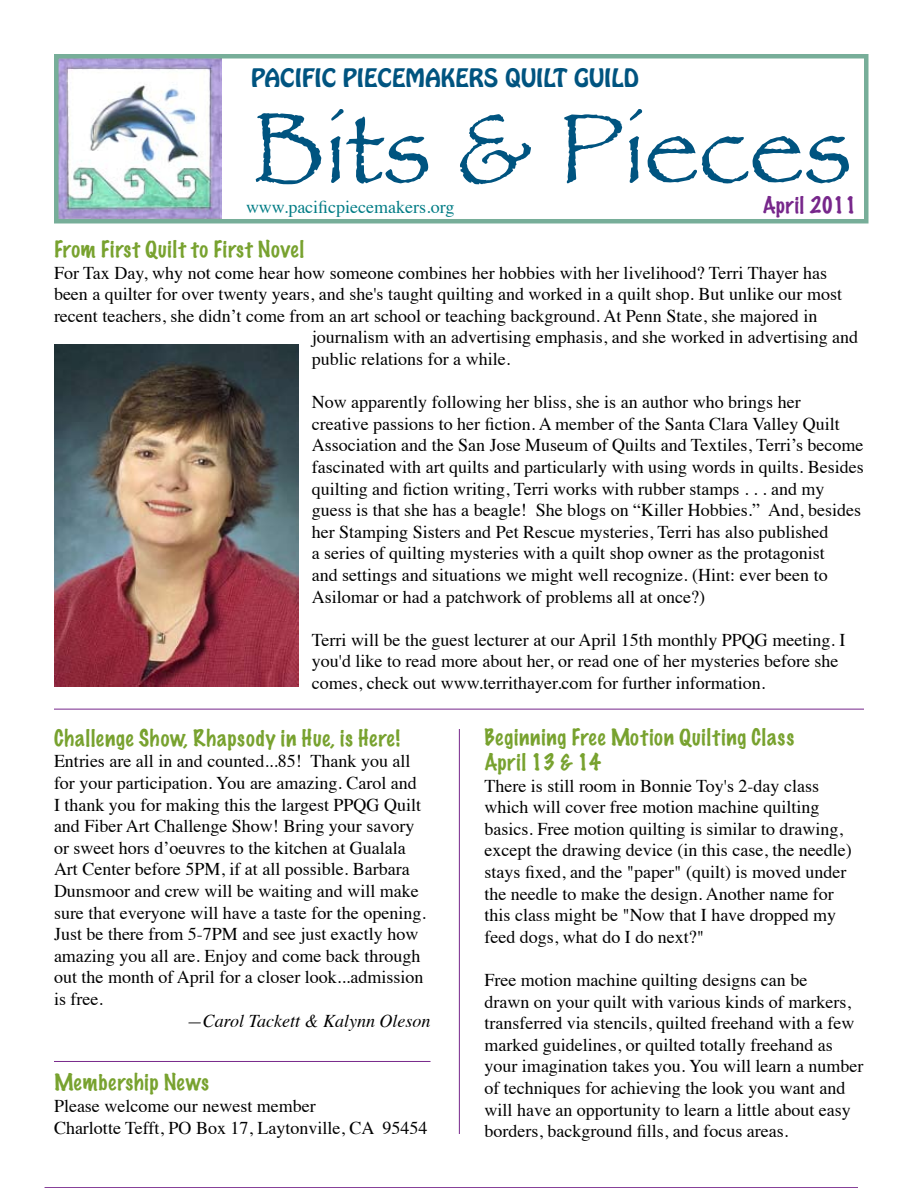
<style>
.page{position:relative;width:918px;height:1188px;background:#fff}
.page>*{position:absolute;margin:0;border:0;box-sizing:border-box;transform-origin:0 0}
.t1{font:102px "Papyrus";color:#005480}
.t2{font:22.5px "Hobo Std";color:#005480}
.t3{font:100 21px/25.2px "Marker Felt";letter-spacing:.04em;color:#78a22f}
.t4{font:100 21px "Marker Felt";color:#77278b}
.t5{font:18px/21.6px "Times";color:#000}
.t6{font:18px "Times";color:#007c85}
.t7{font:italic 18px "Times";color:#000}
</style>
<div class="page">
<img style="left:59px;top:59px;width:162px;height:159px">
<div style="left:54px;top:54px;width:814px;height:169px;border:4px solid #77ae99"></div>
<hr style="left:54px;top:709px;width:810px;height:1px;background:#77278b">
<hr style="left:45px;top:1187px;width:813px;height:1px;background:#77278b">
<hr style="left:459px;top:729px;width:1px;height:405px;background:#77278b">
<img style="left:54px;top:344px;width:244px;height:342px">
<hr style="left:54px;top:1061px;width:376px;height:1px;background:#77278b">
<p class="t2" style="left:251px;top:63px;width:389px">PACIFIC PIECEMAKERS QUILT GUILD</p>
<h1 class="t1" style="left:251px;top:87px;width:602px">Bits &amp; Pieces</h1>
<p class="t6" style="left:246px;top:190px;width:210px">www.pacificpiecemakers.org</p>
<p class="t4" style="left:763px;top:190px;width:96px">April 2011</p>
<p class="t3" style="left:54px;top:235px;width:251px">From First Quilt to First Novel</p>
<p class="t5" style="left:54px;top:260px;width:775px">For Tax Day, why not come hear how someone combines her hobbies with her livelihood? Terri Thayer has</p>
<p class="t5" style="left:54px;top:282px;width:790px">been a quilter for over twenty years, and she's taught quilting and worked in a quilt shop. But unlike our most</p>
<p class="t5" style="left:54px;top:304px;width:765px">recent teachers, she didn’t come from an art school or teaching background. At Penn State, she majored in</p>
<p class="t5" style="left:312px;top:325px;width:548px">journalism with an advertising emphasis, and she worked in advertising and</p>
<p class="t5" style="left:312px;top:347px;width:200px">public relations for a while.</p>
<p class="t5" style="left:312px;top:390px;width:553px">Now apparently following her bliss, she is an author who brings her<br>creative passions to her fiction. A member of the Santa Clara Valley Quilt Association and the San Jose Museum of Quilts and Textiles, Terri’s become fascinated with art quilts and particularly with using words in quilts. Besides quilting and fiction writing, Terri works with rubber stamps . . . and my guess is that she has a beagle! She blogs on “Killer Hobbies.” And, besides her Stamping Sisters and Pet Rescue mysteries, Terri has also published<br>a series of quilting mysteries with a quilt shop owner as the protagonist<br>and settings and situations we might well recognize. (Hint: ever been to Asilomar or had a patchwork of problems all at once?)</p>
<p class="t5" style="left:312px;top:628px;width:535px">Terri will be the guest lecturer at our April 15th monthly PPQG meeting. I you'd like to read more about her, or read one of her mysteries before she comes, check out www.territhayer.com for further information.</p>
<p class="t3" style="left:484px;top:723px;width:311px">Beginning Free Motion Quilting Class<br>April 13 &amp; 14</p>
<p class="t5" style="left:484px;top:773px;width:369px">There is still room in Bonnie Toy's 2-day class which will cover free motion machine quilting basics. Free motion quilting is similar to drawing, except the drawing device (in this case, the needle) stays fixed, and the "paper" (quilt) is moved under the needle to make the design. Another name for this class might be "Now that I have dropped my feed dogs, what do I do next?"</p>
<p class="t5" style="left:484px;top:968px;width:380px">Free motion machine quilting designs can be<br>drawn on your quilt with various kinds of markers, transferred via stencils, quilted freehand with a few marked guidelines, or quilted totally freehand as your imagination takes you. You will learn a number of techniques for achieving the look you want and will have an opportunity to learn a little about easy borders, background fills, and focus areas.</p>
<p class="t3" style="left:54px;top:724px;width:347px">Challenge Show, Rhapsody in Hue, is Here!</p>
<p class="t5" style="left:54px;top:749px;width:373px">Entries are all in and counted...85! Thank you all for your participation. You are amazing. Carol and I thank you for making this the largest PPQG Quilt and Fiber Art Challenge Show! Bring your savory or sweet hors d’oeuvres to the kitchen at Gualala Art Center before 5PM, if at all possible. Barbara Dunsmoor and crew will be waiting and will make sure that everyone will have a taste for the opening.<br>Just be there from 5-7PM and see just exactly how amazing you all are. Enjoy and come back through out the month of April for a closer look...admission is free.</p>
<p class="t7" style="left:187px;top:1005px;width:245px">—Carol Tackett &amp; Kalynn Oleson</p>
<p class="t3" style="left:54px;top:1069px;width:157px">Membership News</p>
<p class="t5" style="left:54px;top:1094px;width:375px">Please welcome our newest member<br>Charlotte Tefft, PO Box 17, Laytonville, CA 95454</p>
</div>
